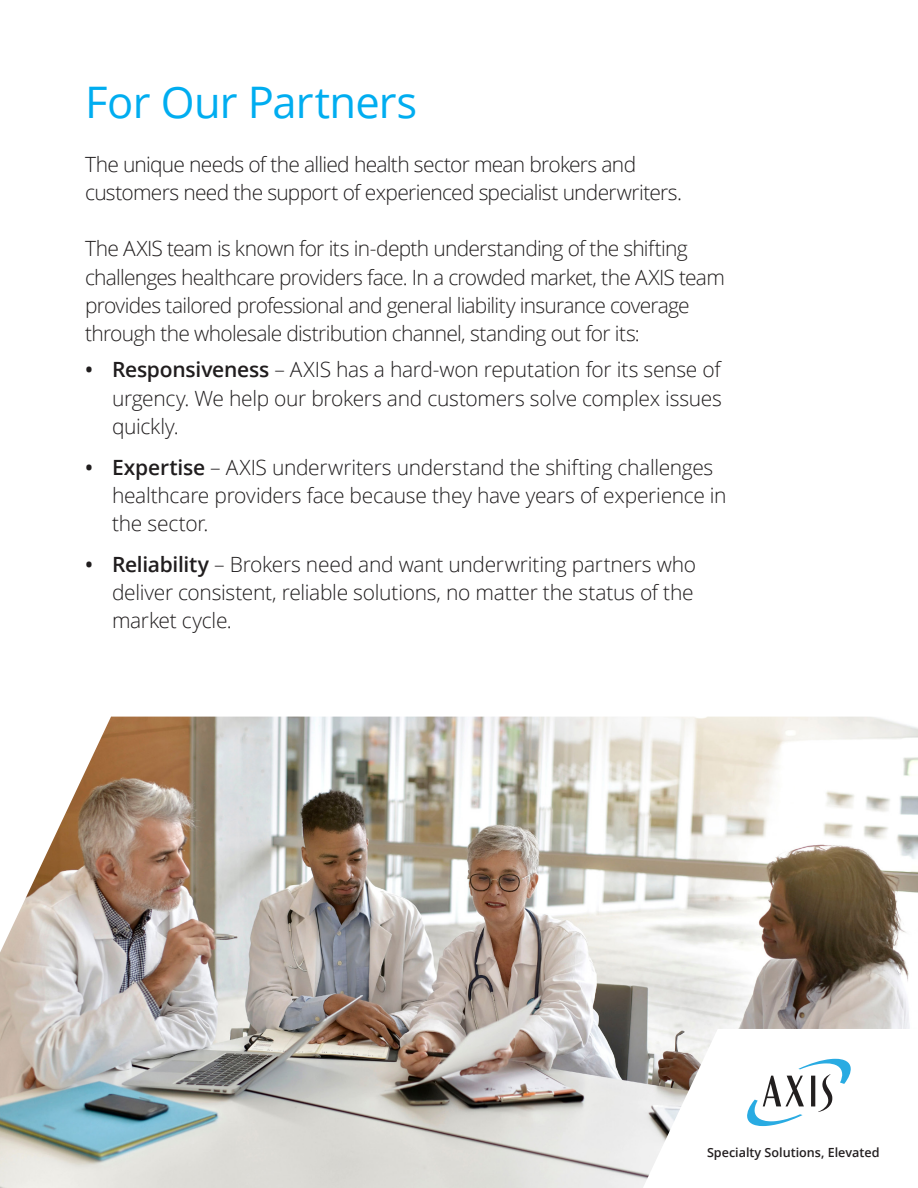
<style>
.page{position:relative;width:918px;height:1188px;background:#fff}
.page>*{position:absolute;margin:0;border:0;box-sizing:border-box;transform-origin:0 0}
.Titles{font:43.5px "Open Sans";letter-spacing:-.02em;color:#00adf0}
.t1{font:300 21px/28.2px "Open Sans";letter-spacing:-.015em;color:#201d1e}
.t2{font:300 21px/28.2px "Open Sans";letter-spacing:-.035em;color:#221f1f}
.t3{font:300 21px/28.2px "Open Sans";letter-spacing:-.035em;color:#201d1e}
.t4{font:600 12.6px "Open Sans";color:#231f20}
.s1{font-weight:600}
</style>
<div class="page">
<img style="left:0;top:717px;width:918px;height:471px">
<svg style="left:643px;top:1029px;width:275px;height:159px"></svg>
<svg style="left:747px;top:1059px;width:104px;height:67px"></svg>
<p class="Titles" style="left:85px;top:73px;width:334px">For Our Partners</p>
<p class="t3" style="left:85px;top:150px;width:599px">The unique needs of the allied health sector mean brokers and customers need the support of experienced specialist underwriters.</p>
<p class="t2" style="left:85px;top:234px;width:641px">The AXIS team is known for its in-depth understanding of the shifting challenges healthcare providers face. In a crowded market, the AXIS team provides tailored professional and general liability insurance coverage through the wholesale distribution channel, standing out for its:</p>
<p class="t1" style="left:112px;top:355px;width:611px;text-align:justify;text-indent:-27px"><span class="s1">• Responsiveness</span> – AXIS has a hard-won reputation for its sense of urgency. We help our brokers and customers solve complex issues quickly.</p>
<p class="t1" style="left:112px;top:452px;width:616px;text-indent:-27px"><span class="s1">• Expertise</span> – AXIS underwriters understand the shifting challenges healthcare providers face because they have years of experience in the sector.</p>
<p class="t1" style="left:112px;top:549px;width:586px;text-indent:-27px"><span class="s1">• Reliability</span> – Brokers need and want underwriting partners who deliver consistent, reliable solutions, no matter the status of the market cycle.</p>
<p class="t4" style="left:707px;top:1143px;width:174px">Specialty Solutions, Elevated</p>
</div>
